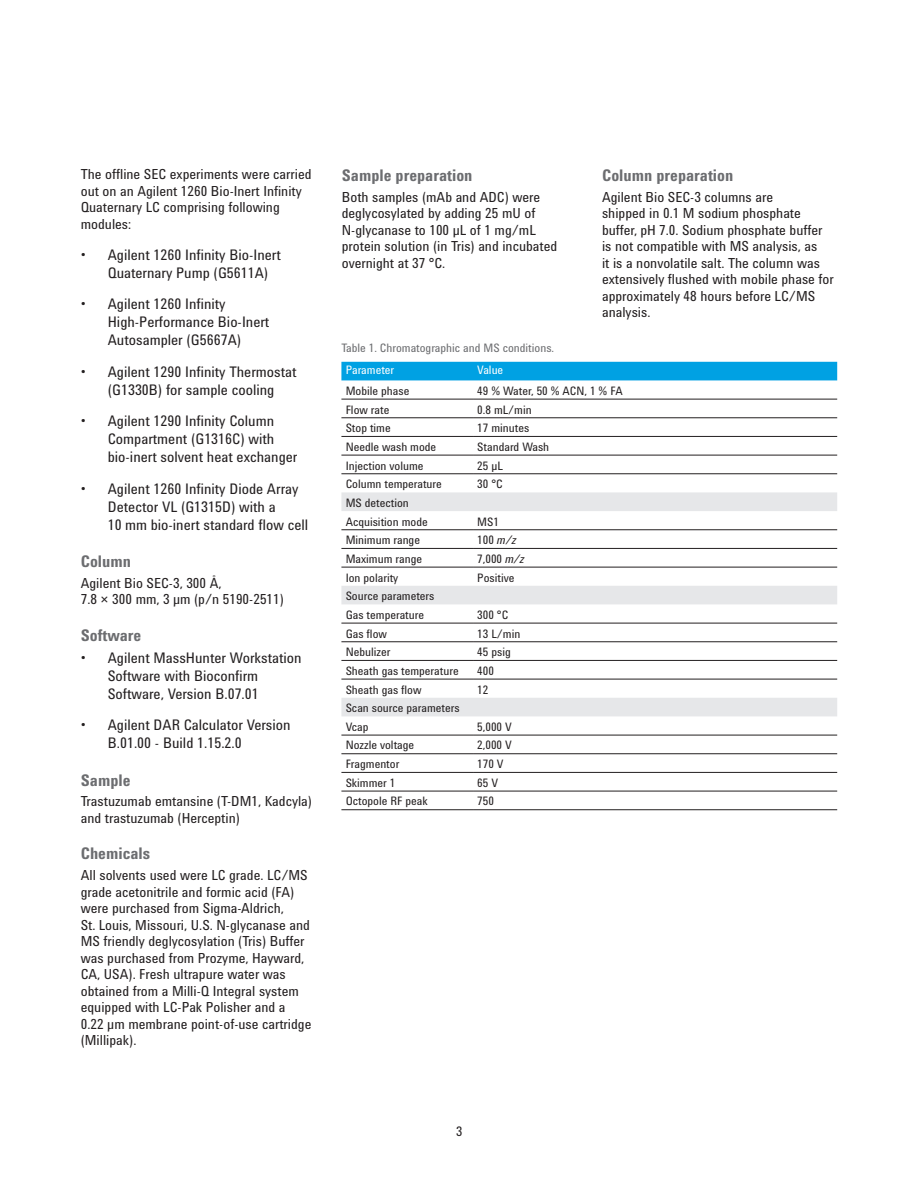
<style>
.page{position:relative;width:918px;height:1188px;background:#fff}
.page>*{position:absolute;margin:0;border:0;box-sizing:border-box;transform-origin:0 0}
.Subhead_2{font:700 16.5px "Agilent Condensed CFF";color:#6c6d70}
.t1{font:15px/18px "Agilent Condensed CFF";color:#231f20}
.Body_copy{font:14.25px/16.5px "Agilent Condensed CFF";color:#231f20}
.t2{font:13.5px "Agilent Condensed CFF";color:#231f20}
.Table_body{font:12px "Agilent Condensed CFF";color:#231f20}
.t3{font:12px "Agilent Condensed CFF";color:#6c6d70}
.Table_head{font:12px "Agilent Condensed CFF";color:#fff}
.s1{font-style:italic}
</style>
<div class="page">
<div style="left:341px;top:362px;width:496px;height:18px;background:#00a1e3"></div>
<svg style="left:341px;top:492px;width:496px;height:224px"></svg>
<hr style="left:341px;top:399px;width:132px;height:1px;background:#231f20">
<hr style="left:473px;top:399px;width:364px;height:1px;background:#231f20">
<hr style="left:341px;top:418px;width:132px;height:1px;background:#231f20">
<hr style="left:473px;top:418px;width:364px;height:1px;background:#231f20">
<hr style="left:341px;top:436px;width:132px;height:1px;background:#231f20">
<hr style="left:473px;top:436px;width:364px;height:1px;background:#231f20">
<hr style="left:341px;top:455px;width:132px;height:1px;background:#231f20">
<hr style="left:473px;top:455px;width:364px;height:1px;background:#231f20">
<hr style="left:341px;top:474px;width:132px;height:1px;background:#231f20">
<hr style="left:473px;top:474px;width:364px;height:1px;background:#231f20">
<hr style="left:341px;top:530px;width:132px;height:1px;background:#231f20">
<hr style="left:473px;top:530px;width:364px;height:1px;background:#231f20">
<hr style="left:341px;top:548px;width:132px;height:1px;background:#231f20">
<hr style="left:473px;top:548px;width:364px;height:1px;background:#231f20">
<hr style="left:341px;top:567px;width:132px;height:1px;background:#231f20">
<hr style="left:473px;top:567px;width:364px;height:1px;background:#231f20">
<hr style="left:341px;top:623px;width:132px;height:1px;background:#231f20">
<hr style="left:473px;top:623px;width:364px;height:1px;background:#231f20">
<hr style="left:341px;top:642px;width:132px;height:1px;background:#231f20">
<hr style="left:473px;top:642px;width:364px;height:1px;background:#231f20">
<hr style="left:341px;top:660px;width:132px;height:1px;background:#231f20">
<hr style="left:473px;top:660px;width:364px;height:1px;background:#231f20">
<hr style="left:341px;top:679px;width:132px;height:1px;background:#231f20">
<hr style="left:473px;top:679px;width:364px;height:1px;background:#231f20">
<hr style="left:341px;top:735px;width:132px;height:1px;background:#231f20">
<hr style="left:473px;top:735px;width:364px;height:1px;background:#231f20">
<hr style="left:341px;top:753px;width:132px;height:1px;background:#231f20">
<hr style="left:473px;top:753px;width:364px;height:1px;background:#231f20">
<hr style="left:341px;top:772px;width:132px;height:1px;background:#231f20">
<hr style="left:473px;top:772px;width:364px;height:1px;background:#231f20">
<hr style="left:341px;top:791px;width:132px;height:1px;background:#231f20">
<hr style="left:473px;top:791px;width:364px;height:1px;background:#231f20">
<hr style="left:341px;top:809px;width:132px;height:1px;background:#231f20">
<hr style="left:473px;top:809px;width:364px;height:1px;background:#231f20">
<p class="Body_copy" style="left:81px;top:166px;width:232px">The offline SEC experiments were carried out on an Agilent 1260 Bio-Inert Infinity<br>Quaternary LC comprising following modules:</p>
<p class="t1" style="left:108px;top:245px;width:175px;text-indent:-27px">• Agilent 1260 Infinity Bio-Inert<br>Quaternary Pump (G5611A)</p>
<p class="t1" style="left:108px;top:294px;width:163px;text-indent:-27px">• Agilent 1260 Infinity<br>High‑Performance Bio-Inert<br>Autosampler (G5667A)</p>
<p class="t1" style="left:81px;top:362px;width:217px;text-align:center">• Agilent 1290 Infinity Thermostat (G1330B) for sample cooling</p>
<p class="t1" style="left:108px;top:411px;width:191px;text-indent:-27px">• Agilent 1290 Infinity Column<br>Compartment (G1316C) with bio‑inert solvent heat exchanger</p>
<p class="t1" style="left:108px;top:479px;width:202px;text-indent:-27px">• Agilent 1260 Infinity Diode Array<br>Detector VL (G1315D) with a<br>10 mm bio-inert standard flow cell</p>
<p class="Subhead_2" style="left:81px;top:549px;width:52px">Column</p>
<p class="Body_copy" style="left:81px;top:574px;width:205px">Agilent Bio SEC-3, 300 Å,<br>7.8 × 300 mm, 3 μm (p/n 5190-2511)</p>
<p class="Subhead_2" style="left:81px;top:622px;width:62px">Software</p>
<p class="t1" style="left:108px;top:648px;width:195px;text-indent:-27px">• Agilent MassHunter Workstation<br>Software with Bioconfirm<br>Software, Version B.07.01</p>
<p class="t1" style="left:108px;top:716px;width:184px;text-indent:-27px">• Agilent DAR Calculator Version<br>B.01.00 - Build 1.15.2.0</p>
<p class="Subhead_2" style="left:81px;top:767px;width:51px">Sample</p>
<p class="Body_copy" style="left:81px;top:793px;width:233px">Trastuzumab emtansine (T-DM1, Kadcyla) and trastuzumab (Herceptin)</p>
<p class="Subhead_2" style="left:81px;top:841px;width:71px">Chemicals</p>
<p class="Body_copy" style="left:81px;top:866px;width:232px">All solvents used were LC grade. LC/MS grade acetonitrile and formic acid (FA) were purchased from Sigma-Aldrich,<br>St. Louis, Missouri, U.S. N-glycanase and MS friendly deglycosylation (Tris) Buffer was purchased from Prozyme, Hayward, CA, USA). Fresh ultrapure water was obtained from a Milli-Q Integral system equipped with LC-Pak Polisher and a 0.22 μm membrane point-of-use cartridge (Millipak).</p>
<p class="Subhead_2" style="left:342px;top:163px;width:132px">Sample preparation</p>
<p class="Body_copy" style="left:342px;top:188px;width:217px">Both samples (mAb and ADC) were deglycosylated by adding 25 mU of<br>N-glycanase to 100 µL of 1 mg/mL protein solution (in Tris) and incubated overnight at 37 °C.</p>
<p class="t3" style="left:341px;top:338px;width:214px">Table 1. Chromatographic and MS conditions.</p>
<p class="Subhead_2" style="left:602px;top:163px;width:133px">Column preparation</p>
<p class="Body_copy" style="left:602px;top:188px;width:233px">Agilent Bio SEC-3 columns are<br>shipped in 0.1 M sodium phosphate buffer, pH 7.0. Sodium phosphate buffer is not compatible with MS analysis, as<br>it is a nonvolatile salt. The column was extensively flushed with mobile phase for approximately 48 hours before LC/MS analysis.</p>
<p class="Table_head" style="left:346px;top:361px;width:50px">Parameter</p>
<p class="Table_head" style="left:477px;top:361px;width:28px">Value</p>
<p class="Table_body" style="left:346px;top:382px;width:65px">Mobile phase</p>
<p class="Table_body" style="left:477px;top:382px;width:147px">49 % Water, 50 % ACN, 1 % FA</p>
<p class="Table_body" style="left:346px;top:400px;width:45px">Flow rate</p>
<p class="Table_body" style="left:477px;top:400px;width:56px">0.8 mL/min</p>
<p class="Table_body" style="left:346px;top:419px;width:47px">Stop time</p>
<p class="Table_body" style="left:477px;top:419px;width:54px">17 minutes</p>
<p class="Table_body" style="left:346px;top:438px;width:92px">Needle wash mode</p>
<p class="Table_body" style="left:477px;top:438px;width:73px">Standard Wash</p>
<p class="Table_body" style="left:346px;top:456px;width:79px">Injection volume</p>
<p class="Table_body" style="left:477px;top:456px;width:27px">25 µL</p>
<p class="Table_body" style="left:346px;top:475px;width:98px">Column temperature</p>
<p class="Table_body" style="left:477px;top:475px;width:27px">30 °C</p>
<p class="Table_body" style="left:346px;top:494px;width:65px">MS detection</p>
<p class="Table_body" style="left:346px;top:512px;width:84px">Acquisition mode</p>
<p class="Table_body" style="left:477px;top:512px;width:23px">MS1</p>
<p class="Table_body" style="left:346px;top:531px;width:76px">Minimum range</p>
<p class="Table_body" style="left:477px;top:531px;width:41px">100 <span class="s1">m/z</span></p>
<p class="Table_body" style="left:346px;top:550px;width:78px">Maximum range</p>
<p class="Table_body" style="left:477px;top:550px;width:49px">7,000 <span class="s1">m/z</span></p>
<p class="Table_body" style="left:346px;top:568px;width:54px">Ion polarity</p>
<p class="Table_body" style="left:477px;top:568px;width:39px">Positive</p>
<p class="Table_body" style="left:346px;top:587px;width:90px">Source parameters</p>
<p class="Table_body" style="left:346px;top:606px;width:80px">Gas temperature</p>
<p class="Table_body" style="left:477px;top:606px;width:32px">300 °C</p>
<p class="Table_body" style="left:346px;top:624px;width:43px">Gas flow</p>
<p class="Table_body" style="left:477px;top:624px;width:45px">13 L/min</p>
<p class="Table_body" style="left:346px;top:643px;width:46px">Nebulizer</p>
<p class="Table_body" style="left:477px;top:643px;width:35px">45 psig</p>
<p class="Table_body" style="left:346px;top:662px;width:114px">Sheath gas temperature</p>
<p class="Table_body" style="left:477px;top:662px;width:18px">400</p>
<p class="Table_body" style="left:346px;top:680px;width:77px">Sheath gas flow</p>
<p class="Table_body" style="left:477px;top:680px;width:13px">12</p>
<p class="Table_body" style="left:346px;top:699px;width:115px">Scan source parameters</p>
<p class="Table_body" style="left:346px;top:718px;width:24px">Vcap</p>
<p class="Table_body" style="left:477px;top:718px;width:36px">5,000 V</p>
<p class="Table_body" style="left:346px;top:736px;width:70px">Nozzle voltage</p>
<p class="Table_body" style="left:477px;top:736px;width:36px">2,000 V</p>
<p class="Table_body" style="left:346px;top:755px;width:55px">Fragmentor</p>
<p class="Table_body" style="left:477px;top:755px;width:28px">170 V</p>
<p class="Table_body" style="left:346px;top:774px;width:51px">Skimmer 1</p>
<p class="Table_body" style="left:477px;top:774px;width:22px">65 V</p>
<p class="Table_body" style="left:346px;top:792px;width:83px">Octopole RF peak</p>
<p class="Table_body" style="left:477px;top:792px;width:18px">750</p>
<p class="t2" style="left:456px;top:1122px;width:8px">3</p>
</div>
